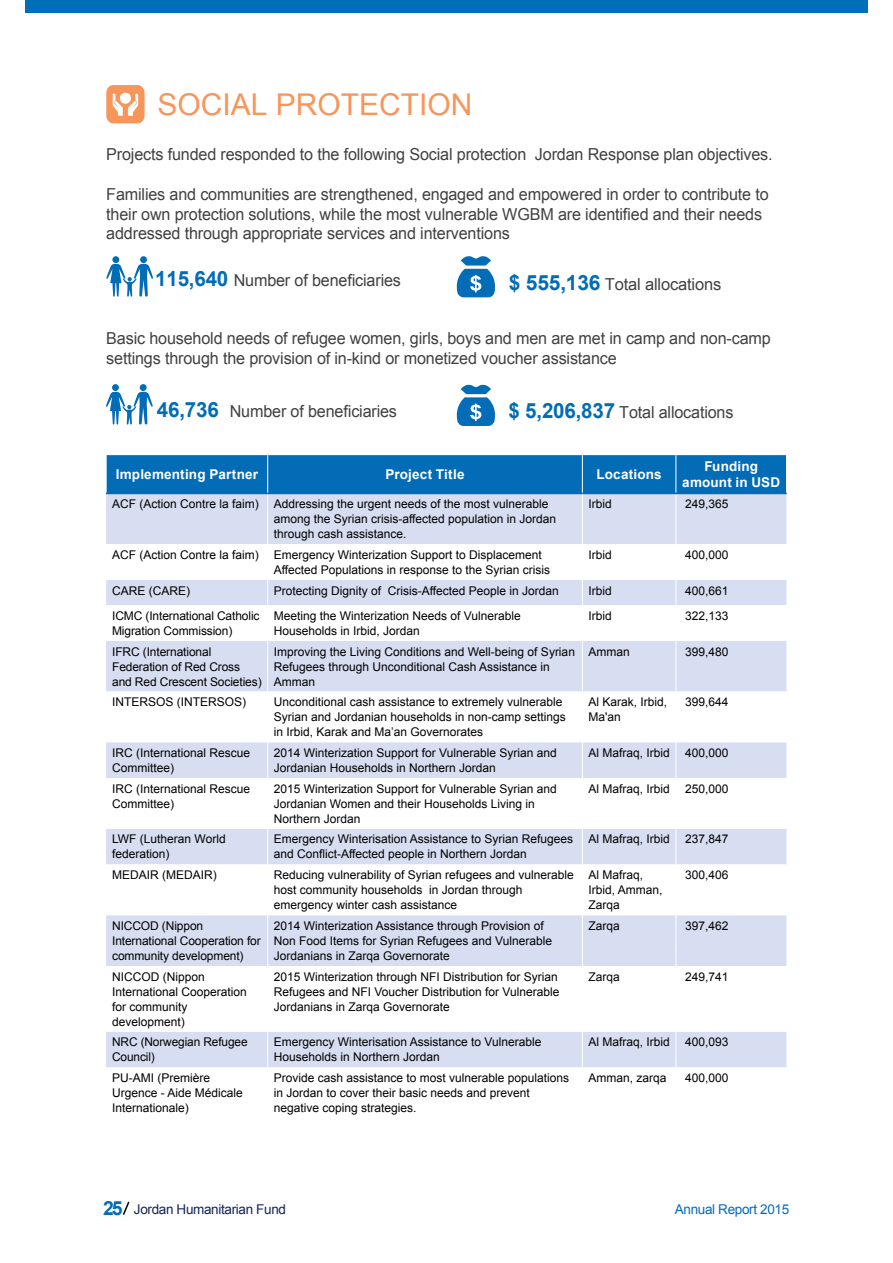
<style>
.page{position:relative;width:893px;height:1263px;background:#fff}
.page>*{position:absolute;margin:0;border:0;box-sizing:border-box;transform-origin:0 0}
.t1{font:30px "Arial";color:#f7955b}
.t2{font:16.5px/19.8px "Arial";letter-spacing:-.01em;color:#414042}
.t3{font:700 13.5px/16.5px "Arial";letter-spacing:.01em;color:#fff;text-align:center}
.t4{font:13.5px "Arial";letter-spacing:-.025em;color:#14245a}
.t5{font:13.5px "Arial";letter-spacing:-.025em;color:#036cb6}
.t6{font:12px/15px "Arial";color:#000}
.s1{font-weight:700;font-size:21px;color:#036cb6}
.s2{font-weight:700;font-size:19.5px;color:#036cb6}
</style>
<div class="page">
<svg style="left:122px;top:1201px;width:8px;height:14px"></svg>
<div style="left:25px;top:0;width:843px;height:13px;background:#006fba"></div>
<div style="left:106px;top:85px;width:39px;height:38px;background:#f7955b;border-radius:7px"></div>
<svg style="left:113px;top:93px;width:25px;height:23px"></svg>
<svg style="left:106px;top:256px;width:47px;height:41px"></svg>
<svg style="left:106px;top:384px;width:47px;height:40px"></svg>
<svg style="left:456px;top:256px;width:39px;height:41px"></svg>
<svg style="left:456px;top:384px;width:39px;height:42px"></svg>
<div style="left:107px;top:455px;width:679px;height:38px;background:#036cb6"></div>
<div style="left:106px;top:494px;width:680px;height:50px;background:#d7def1"></div>
<svg style="left:106px;top:580px;width:680px;height:487px"></svg>
<hr style="left:267px;top:455px;width:1px;height:38px;background:#fff">
<hr style="left:582px;top:455px;width:1px;height:38px;background:#fff">
<hr style="left:676px;top:455px;width:1px;height:38px;background:#fff">
<hr style="left:267px;top:494px;width:1px;height:50px;background:#fff">
<hr style="left:582px;top:494px;width:1px;height:50px;background:#fff">
<hr style="left:676px;top:494px;width:1px;height:50px;background:#fff">
<svg style="left:267px;top:580px;width:1px;height:25px"></svg>
<svg style="left:582px;top:580px;width:1px;height:25px"></svg>
<svg style="left:676px;top:580px;width:1px;height:25px"></svg>
<hr style="left:267px;top:605px;width:1px;height:36px;background:#fff">
<hr style="left:582px;top:605px;width:1px;height:36px;background:#fff">
<hr style="left:676px;top:605px;width:1px;height:36px;background:#fff">
<hr style="left:267px;top:641px;width:1px;height:50px;background:#fff">
<hr style="left:582px;top:641px;width:1px;height:50px;background:#fff">
<hr style="left:676px;top:641px;width:1px;height:50px;background:#fff">
<hr style="left:267px;top:691px;width:1px;height:51px;background:#fff">
<hr style="left:582px;top:691px;width:1px;height:51px;background:#fff">
<hr style="left:676px;top:691px;width:1px;height:51px;background:#fff">
<hr style="left:267px;top:742px;width:1px;height:36px;background:#fff">
<hr style="left:582px;top:742px;width:1px;height:36px;background:#fff">
<hr style="left:676px;top:742px;width:1px;height:36px;background:#fff">
<hr style="left:267px;top:778px;width:1px;height:51px;background:#fff">
<hr style="left:582px;top:778px;width:1px;height:51px;background:#fff">
<hr style="left:676px;top:778px;width:1px;height:51px;background:#fff">
<hr style="left:267px;top:829px;width:1px;height:35px;background:#fff">
<hr style="left:582px;top:829px;width:1px;height:35px;background:#fff">
<hr style="left:676px;top:829px;width:1px;height:35px;background:#fff">
<hr style="left:267px;top:864px;width:1px;height:51px;background:#fff">
<hr style="left:582px;top:864px;width:1px;height:51px;background:#fff">
<hr style="left:676px;top:864px;width:1px;height:51px;background:#fff">
<hr style="left:267px;top:915px;width:1px;height:51px;background:#fff">
<hr style="left:582px;top:915px;width:1px;height:51px;background:#fff">
<hr style="left:676px;top:915px;width:1px;height:51px;background:#fff">
<hr style="left:267px;top:966px;width:1px;height:66px;background:#fff">
<hr style="left:582px;top:966px;width:1px;height:66px;background:#fff">
<hr style="left:676px;top:966px;width:1px;height:66px;background:#fff">
<hr style="left:267px;top:1032px;width:1px;height:35px;background:#fff">
<hr style="left:582px;top:1032px;width:1px;height:35px;background:#fff">
<hr style="left:676px;top:1032px;width:1px;height:35px;background:#fff">
<hr style="left:106px;top:493px;width:162px;height:1px;background:#036cb6">
<hr style="left:268px;top:493px;width:314px;height:1px;background:#036cb6">
<hr style="left:582px;top:493px;width:94px;height:1px;background:#036cb6">
<hr style="left:676px;top:493px;width:111px;height:1px;background:#036cb6">
<h1 class="t1" style="left:157px;top:84px;width:317px">SOCIAL PROTECTION</h1>
<h2 class="t2" style="left:106px;top:145px;width:668px">Projects funded responded to the following Social protection Jordan Response plan objectives.</h2>
<p class="t2" style="left:106px;top:184px;width:664px">Families and communities are strengthened, engaged and empowered in order to contribute to their own protection solutions, while the most vulnerable WGBM are identified and their needs addressed through appropriate services and interventions</p>
<h2 class="t2" style="left:155px;top:271px;width:247px"><span class="s1">115,640</span> Number of beneficiaries</h2>
<h2 class="t2" style="left:509px;top:274px;width:214px"><span class="s1">$ 555,136</span> Total allocations</h2>
<h2 class="t2" style="left:106px;top:328px;width:666px">Basic household needs of refugee women, girls, boys and men are met in camp and non-camp settings through the provision of in-kind or monetized voucher assistance</h2>
<h2 class="t2" style="left:157px;top:401px;width:242px"><span class="s1">46,736</span> Number of beneficiaries</h2>
<h2 class="t2" style="left:508px;top:402px;width:227px"><span class="s1">$ 5,206,837</span> Total allocations</h2>
<p class="t3" style="left:116px;top:467px;width:144px">Implementing Partner</p>
<p class="t3" style="left:386px;top:467px;width:80px">Project Title</p>
<p class="t3" style="left:596px;top:467px;width:67px">Locations</p>
<p class="t3" style="left:682px;top:458px;width:99px">Funding amount in USD</p>
<p class="t6" style="left:274px;top:497px;width:284px;text-indent:-162px">ACF (Action Contre la faim) Addressing the urgent needs of the most vulnerable among the Syrian crisis-affected population in Jordan through cash assistance.</p>
<p class="t6" style="left:588px;top:497px;width:25px">Irbid</p>
<p class="t6" style="left:685px;top:497px;width:45px">249,365</p>
<p class="t6" style="left:274px;top:547px;width:278px;text-indent:-162px">ACF (Action Contre la faim) Emergency Winterization Support to Displacement<br>Affected Populations in response to the Syrian crisis</p>
<p class="t6" style="left:588px;top:547px;width:25px">Irbid</p>
<p class="t6" style="left:685px;top:547px;width:45px">400,000</p>
<p class="t6" style="left:112px;top:583px;width:79px">CARE (CARE)</p>
<p class="t6" style="left:274px;top:583px;width:287px">Protecting Dignity of Crisis-Affected People in Jordan</p>
<p class="t6" style="left:588px;top:583px;width:25px">Irbid</p>
<p class="t6" style="left:685px;top:583px;width:45px">400,661</p>
<p class="t6" style="left:112px;top:608px;width:149px">ICMC (International Catholic<br>Migration Commission)</p>
<p class="t6" style="left:274px;top:608px;width:249px">Meeting the Winterization Needs of Vulnerable<br>Households in Irbid, Jordan</p>
<p class="t6" style="left:588px;top:608px;width:25px">Irbid</p>
<p class="t6" style="left:685px;top:608px;width:45px">322,133</p>
<p class="t6" style="left:112px;top:644px;width:151px">IFRC (International<br>Federation of Red Cross and Red Crescent Societies)</p>
<p class="t6" style="left:274px;top:644px;width:303px">Improving the Living Conditions and Well-being of Syrian<br>Refugees through Unconditional Cash Assistance in<br>Amman</p>
<p class="t6" style="left:588px;top:644px;width:43px">Amman</p>
<p class="t6" style="left:685px;top:644px;width:45px">399,480</p>
<p class="t6" style="left:112px;top:695px;width:136px">INTERSOS (INTERSOS)</p>
<p class="t6" style="left:274px;top:695px;width:294px">Unconditional cash assistance to extremely vulnerable<br>Syrian and Jordanian households in non-camp settings in Irbid, Karak and Ma’an Governorates</p>
<p class="t6" style="left:588px;top:695px;width:80px">Al Karak, Irbid,<br>Ma'an</p>
<p class="t6" style="left:685px;top:695px;width:45px">399,644</p>
<p class="t6" style="left:112px;top:745px;width:140px">IRC (International Rescue<br>Committee)</p>
<p class="t6" style="left:274px;top:745px;width:285px">2014 Winterization Support for Vulnerable Syrian and<br>Jordanian Households in Northern Jordan</p>
<p class="t6" style="left:588px;top:745px;width:83px">Al Mafraq, Irbid</p>
<p class="t6" style="left:685px;top:745px;width:45px">400,000</p>
<p class="t6" style="left:112px;top:781px;width:140px">IRC (International Rescue<br>Committee)</p>
<p class="t6" style="left:274px;top:781px;width:285px">2015 Winterization Support for Vulnerable Syrian and<br>Jordanian Women and their Households Living in<br>Northern Jordan</p>
<p class="t6" style="left:588px;top:781px;width:83px">Al Mafraq, Irbid</p>
<p class="t6" style="left:685px;top:781px;width:45px">250,000</p>
<p class="t6" style="left:112px;top:832px;width:115px">LWF (Lutheran World federation)</p>
<p class="t6" style="left:274px;top:832px;width:301px">Emergency Winterisation Assistance to Syrian Refugees and Conflict-Affected people in Northern Jordan</p>
<p class="t6" style="left:588px;top:832px;width:83px">Al Mafraq, Irbid</p>
<p class="t6" style="left:685px;top:832px;width:45px">237,847</p>
<p class="t6" style="left:112px;top:868px;width:106px">MEDAIR (MEDAIR)</p>
<p class="t6" style="left:274px;top:868px;width:302px">Reducing vulnerability of Syrian refugees and vulnerable host community households in Jordan through emergency winter cash assistance</p>
<p class="t6" style="left:588px;top:868px;width:76px">Al Mafraq,<br>Irbid, Amman,<br>Zarqa</p>
<p class="t6" style="left:685px;top:868px;width:45px">300,406</p>
<p class="t6" style="left:112px;top:918px;width:150px">NICCOD (Nippon<br>International Cooperation for community development)</p>
<p class="t6" style="left:274px;top:918px;width:280px">2014 Winterization Assistance through Provision of<br>Non Food Items for Syrian Refugees and Vulnerable<br>Jordanians in Zarqa Governorate</p>
<p class="t6" style="left:588px;top:918px;width:33px">Zarqa</p>
<p class="t6" style="left:685px;top:918px;width:45px">397,462</p>
<p class="t6" style="left:112px;top:969px;width:136px">NICCOD (Nippon<br>International Cooperation for community development)</p>
<p class="t6" style="left:274px;top:969px;width:287px">2015 Winterization through NFI Distribution for Syrian<br>Refugees and NFI Voucher Distribution for Vulnerable<br>Jordanians in Zarqa Governorate</p>
<p class="t6" style="left:588px;top:969px;width:33px">Zarqa</p>
<p class="t6" style="left:685px;top:969px;width:45px">249,741</p>
<p class="t6" style="left:112px;top:1035px;width:137px">NRC (Norwegian Refugee<br>Council)</p>
<p class="t6" style="left:274px;top:1035px;width:269px">Emergency Winterisation Assistance to Vulnerable<br>Households in Northern Jordan</p>
<p class="t6" style="left:588px;top:1035px;width:83px">Al Mafraq, Irbid</p>
<p class="t6" style="left:685px;top:1035px;width:45px">400,093</p>
<p class="t6" style="left:112px;top:1070px;width:132px">PU-AMI (Première<br>Urgence - Aide Médicale<br>Internationale)</p>
<p class="t6" style="left:274px;top:1070px;width:297px">Provide cash assistance to most vulnerable populations in Jordan to cover their basic needs and prevent negative coping strategies.</p>
<p class="t6" style="left:588px;top:1070px;width:80px">Amman, zarqa</p>
<p class="t6" style="left:685px;top:1070px;width:45px">400,000</p>
<p class="t4" style="left:103px;top:1200px;width:184px"><span class="s2">25</span> Jordan Humanitarian Fund</p>
<p class="t5" style="left:675px;top:1200px;width:116px">Annual Report 2015</p>
</div>
